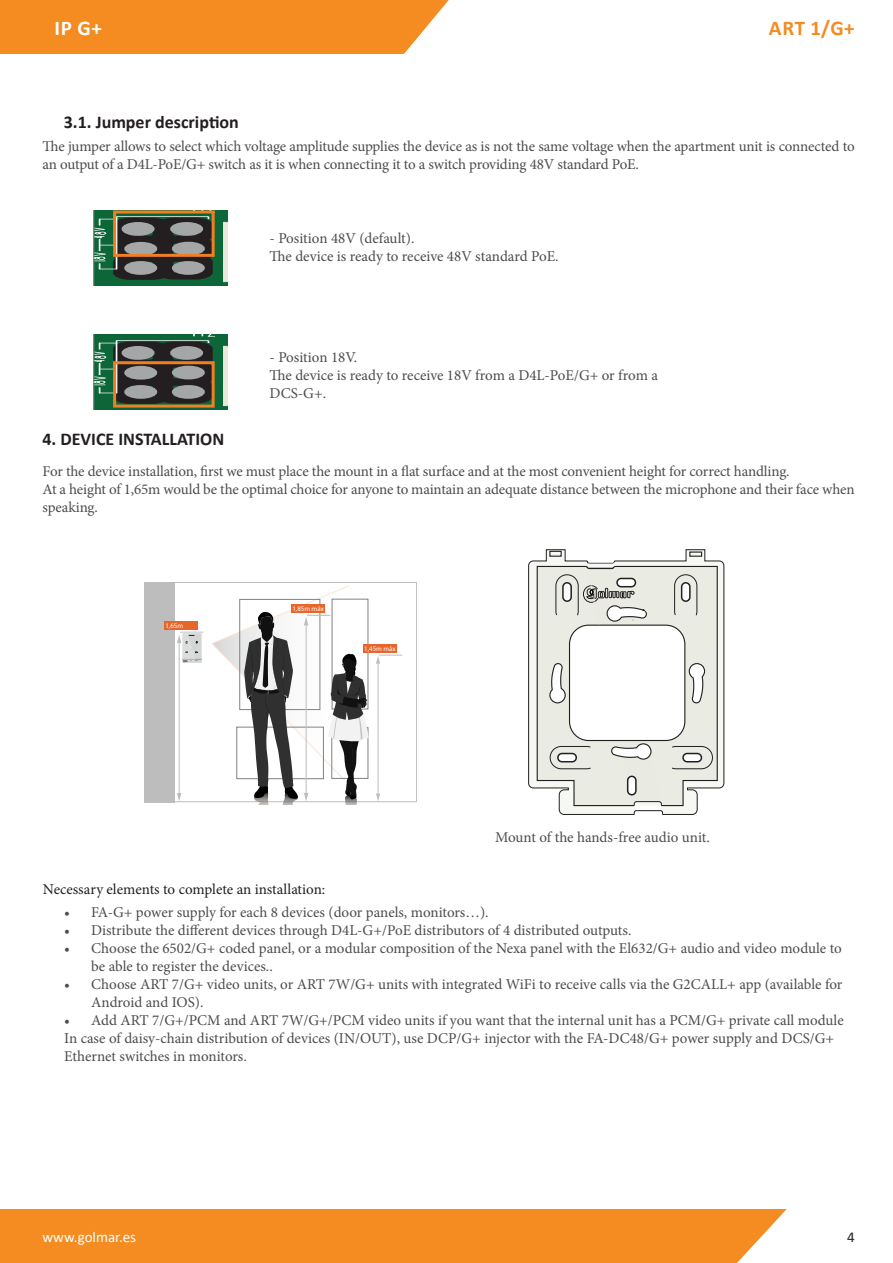
<style>
.page{position:relative;width:893px;height:1263px;background:#fff}
.page>*{position:absolute;margin:0;border:0;box-sizing:border-box;transform-origin:0 0}
.Category_1{font:700 21px "Calibri";color:#f38c21}
.Category_2{font:700 21px "Calibri";color:#fff}
.Category_3{font:700 18px "Calibri";color:#231f20}
.Category_3_Descripti{font:15px/18px "Minion Pro";letter-spacing:-.005em;color:#4b4c4d}
.Category_3_Descripti-2{font:15px "Minion Pro";color:#231f20}
.General_Infos{font:15px "Calibri";color:#fff}
.Page_Number{font:15px "Calibri";color:#231f20}
.t1{font:6.9px "Myriad Pro";color:#fff}
</style>
<div class="page">
<div style="left:0;top:0;width:893px;height:54px;background:#f48c22"></div>
<div style="left:404px;top:0;width:489px;height:54px;background:#fff"></div>
<div style="left:0;top:1209px;width:787px;height:54px;background:#f48c22"></div>
<svg style="left:94px;top:210px;width:133px;height:76px;background:#446252"></svg>
<svg style="left:94px;top:334px;width:133px;height:76px;background:#466454"></svg>
<div style="left:145px;top:582px;width:30px;height:220px;background:#bdbdbd"></div>
<hr style="left:179px;top:641px;width:1px;height:153px;background:#bdbdbd">
<svg style="left:177px;top:793px;width:4px;height:8px"></svg>
<hr style="left:378px;top:662px;width:1px;height:133px;background:#bdbdbd">
<svg style="left:376px;top:793px;width:4px;height:8px"></svg>
<svg style="left:376px;top:655px;width:26px;height:9px"></svg>
<div style="left:363px;top:644px;width:34px;height:8px;background:#e7662b"></div>
<svg style="left:211px;top:585px;width:158px;height:220px"></svg>
<img style="left:178px;top:605px;width:51px;height:86px">
<img style="left:164px;top:618px;width:57px;height:59px">
<svg style="left:177px;top:632px;width:26px;height:31px"></svg>
<svg style="left:528px;top:549px;width:197px;height:266px"></svg>
<div style="left:113px;top:210px;width:102px;height:47px;border:3px solid #ee7f22"></div>
<div style="left:113px;top:361px;width:102px;height:47px;border:3px solid #ee7f22"></div>
<p class="Category_2" style="left:54px;top:13px;width:49px">IP G+</p>
<p class="Category_1" style="left:769px;top:13px;width:87px">ART 1/G+</p>
<p class="Category_3" style="left:64px;top:110px;width:177px">3.1. Jumper description</p>
<p class="Category_3_Descripti" style="left:43px;top:138px;width:814px">The jumper allows to select which voltage amplitude supplies the device as is not the same voltage when the apartment unit is connected to an output of a D4L-PoE/G+ switch as it is when connecting it to a switch providing 48V standard PoE.</p>
<p class="Category_3_Descripti" style="left:270px;top:229px;width:146px">- Position 48V (default).</p>
<p class="Category_3_Descripti" style="left:270px;top:247px;width:291px">The device is ready to receive 48V standard PoE.</p>
<p class="Category_3_Descripti" style="left:270px;top:349px;width:89px">- Position 18V.</p>
<p class="Category_3_Descripti" style="left:270px;top:367px;width:390px">The device is ready to receive 18V from a D4L-PoE/G+ or from a<br>DCS-G+.</p>
<p class="Category_3" style="left:43px;top:426px;width:183px">4. DEVICE INSTALLATION</p>
<p class="Category_3_Descripti" style="left:43px;top:462px;width:749px">For the device installation, first we must place the mount in a flat surface and at the most convenient height for correct handling.</p>
<p class="Category_3_Descripti" style="left:43px;top:480px;width:814px">At a height of 1,65m would be the optimal choice for anyone to maintain an adequate distance between the microphone and their face when speaking.</p>
<p class="t1" style="left:165px;top:621px;width:19px">1,65m</p>
<p class="t1" style="left:292px;top:605px;width:33px">1,85m máx</p>
<p class="t1" style="left:364px;top:644px;width:33px">1,45m máx</p>
<p class="Category_3_Descripti" style="left:495px;top:828px;width:216px">Mount of the hands-free audio unit.</p>
<p class="Category_3_Descripti-2" style="left:43px;top:879px;width:284px">Necessary elements to complete an installation:</p>
<p class="Category_3_Descripti" style="left:64px;top:903px;width:426px">• FA-G+ power supply for each 8 devices (door panels, monitors…).</p>
<p class="Category_3_Descripti" style="left:64px;top:921px;width:569px">• Distribute the different devices through D4L-G+/PoE distributors of 4 distributed outputs.</p>
<p class="Category_3_Descripti" style="left:91px;top:939px;width:752px;text-indent:-27px">• Choose the 6502/G+ coded panel, or a modular composition of the Nexa panel with the El632/G+ audio and video module to be able to register the devices..</p>
<p class="Category_3_Descripti" style="left:91px;top:975px;width:753px;text-indent:-27px">• Choose ART 7/G+ video units, or ART 7W/G+ units with integrated WiFi to receive calls via the G2CALL+ app (available for<br>Android and IOS).</p>
<p class="Category_3_Descripti" style="left:64px;top:1011px;width:781px">• Add ART 7/G+/PCM and ART 7W/G+/PCM video units if you want that the internal unit has a PCM/G+ private call module</p>
<p class="Category_3_Descripti" style="left:64px;top:1029px;width:771px">In case of daisy-chain distribution of devices (IN/OUT), use DCP/G+ injector with the FA-DC48/G+ power supply and DCS/G+<br>Ethernet switches in monitors.</p>
<p class="General_Infos" style="left:43px;top:1226px;width:95px">www.golmar.es</p>
<p class="Page_Number" style="left:847px;top:1226px;width:9px">4</p>
</div>
